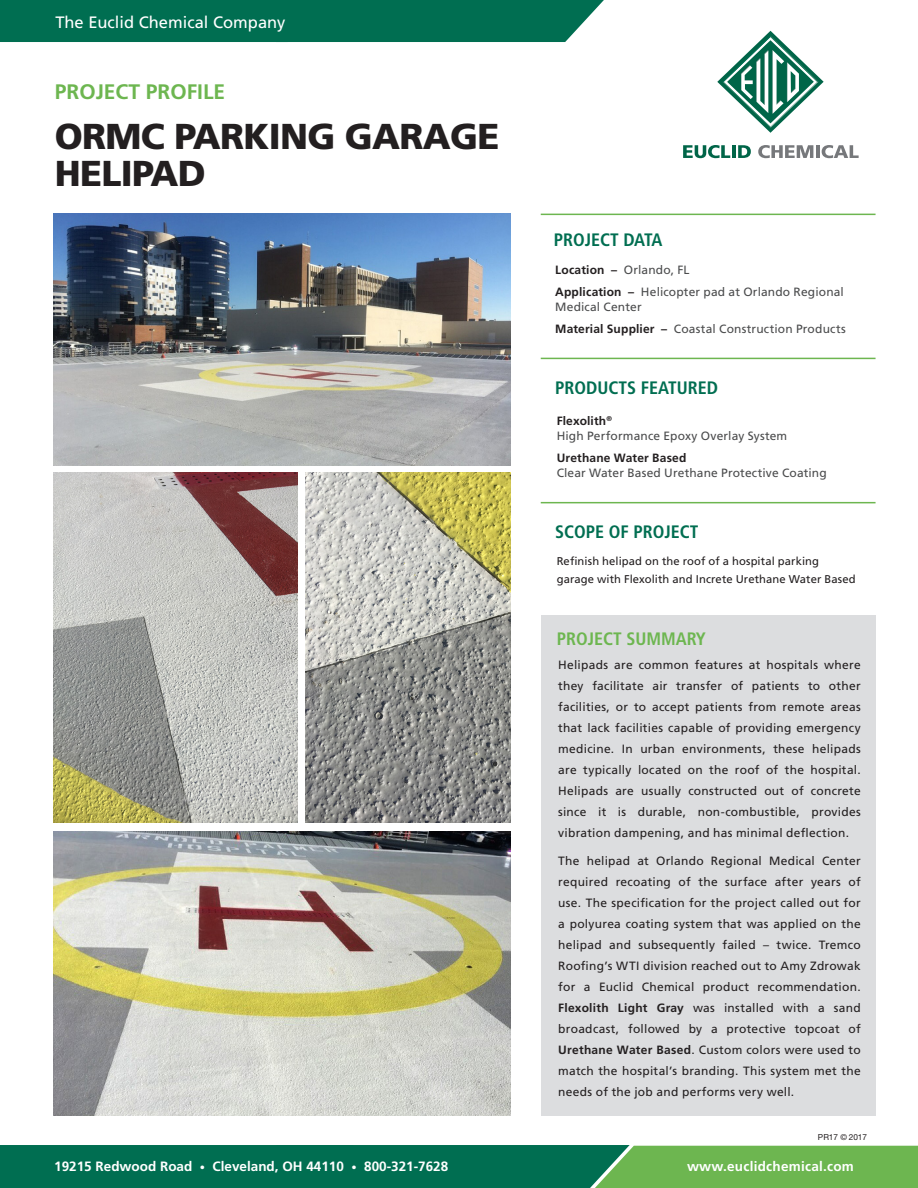
<style>
.page{position:relative;width:918px;height:1188px;background:#fff}
.page>*{position:absolute;margin:0;border:0;box-sizing:border-box;transform-origin:0 0}
.t1{font:900 36px/37.5px "Frutiger LT Std";letter-spacing:-.02em;color:#231f20}
.t2{font:700 21px "Frutiger LT Std";color:#6db650}
.t3{font:700 condensed 18px "Frutiger LT Std";color:#006e51}
.t4{font:700 condensed 18px "Frutiger LT Std";color:#6db650}
.t5{font:16.5px "Frutiger LT Std";color:#fff}
.t6{font:700 13.5px "Frutiger LT Std";color:#fff}
.t7{font:700 13.5px "Frutiger LT Std";letter-spacing:.02em;color:#fff}
.t8{font:12px/21px "Frutiger LT Std";letter-spacing:.025em;color:#231f20;text-align:justify}
.t9{font:12px/15px "Frutiger LT Std";letter-spacing:.01em;color:#4b4c4d}
.t10{font:700 12px "Frutiger LT Std";letter-spacing:.01em;color:#231f20}
.t11{font:11.25px/18px "Frutiger LT Std";letter-spacing:.01em;color:#231f20}
.t12{font:8.25px "Helvetica Neue LT Std";color:#231f20}
.s1{font-weight:700;color:#231f20}
.s2{font-weight:700}
.s3{font-size:10.5px}
</style>
<div class="page">
<svg style="left:717px;top:31px;width:107px;height:102px"></svg>
<svg style="left:683px;top:145px;width:47px;height:13px"></svg>
<hr style="left:732px;top:145px;width:4px;height:13px;background:#006548">
<svg style="left:738px;top:145px;width:13px;height:13px"></svg>
<svg style="left:758px;top:145px;width:55px;height:13px"></svg>
<hr style="left:816px;top:145px;width:4px;height:13px;background:#76787b">
<svg style="left:822px;top:145px;width:37px;height:13px"></svg>
<div style="left:0;top:0;width:604px;height:42px;background:#006e51"></div>
<svg style="left:0;top:1145px;width:918px;height:43px;background:#258652"></svg>
<div style="left:541px;top:615px;width:335px;height:501px;background:#dcdddf"></div>
<hr style="left:541px;top:214px;width:335px;height:1px;background:#6db650">
<hr style="left:541px;top:358px;width:335px;height:1px;background:#6db650">
<hr style="left:541px;top:502px;width:335px;height:1px;background:#6db650">
<img style="left:54px;top:214px;width:457px;height:251px">
<img style="left:54px;top:831px;width:457px;height:285px">
<img style="left:54px;top:472px;width:244px;height:351px">
<img style="left:306px;top:472px;width:205px;height:351px">
<h3 class="t5" style="left:55px;top:13px;width:232px">The Euclid Chemical Company</h3>
<p class="t2" style="left:55px;top:80px;width:172px">PROJECT PROFILE</p>
<p class="t1" style="left:55px;top:117px;width:446px">ORMC PARKING GARAGE<br>HELIPAD</p>
<p class="t3" style="left:554px;top:229px;width:110px">PROJECT DATA</p>
<p class="t9" style="left:555px;top:263px;width:136px"><span class="s1">Location –</span> Orlando, FL</p>
<p class="t9" style="left:555px;top:284px;width:290px"><span class="s1">Application –</span> Helicopter pad at Orlando Regional<br>Medical Center</p>
<p class="t9" style="left:555px;top:321px;width:292px"><span class="s1">Material Supplier –</span> Coastal Construction Products</p>
<p class="t3" style="left:555px;top:377px;width:165px">PRODUCTS FEATURED</p>
<p class="t10" style="left:557px;top:414px;width:57px">Flexolith<sup>®</sup></p>
<p class="t9" style="left:557px;top:429px;width:232px">High Performance Epoxy Overlay System</p>
<p class="t9" style="left:557px;top:450px;width:272px"><span class="s1">Urethane Water Based<br></span>Clear Water Based Urethane Protective Coating</p>
<p class="t3" style="left:555px;top:521px;width:145px">SCOPE OF PROJECT</p>
<p class="t11" style="left:557px;top:552px;width:301px">Refinish helipad on the roof of a hospital parking garage with Flexolith and Increte Urethane Water Based</p>
<p class="t4" style="left:557px;top:628px;width:151px">PROJECT SUMMARY</p>
<p class="t8" style="left:558px;top:655px;width:304px">Helipads are common features at hospitals where they facilitate air transfer of patients to other facilities, or to accept patients from remote areas that lack facilities capable of providing emergency medicine. In urban environments, these helipads are typically located on the roof of the hospital.<br>Helipads are usually constructed out of concrete since it is durable, non-combustible, provides vibration dampening, and has minimal deflection.</p>
<p class="t8" style="left:558px;top:851px;width:304px">The helipad at Orlando Regional Medical Center required recoating of the surface after years of use. The specification for the project called out for a polyurea coating system that was applied on the helipad and subsequently failed – twice. Tremco Roofing’s WTI division reached out to Amy Zdrowak for a Euclid Chemical product recommendation.<br><span class="s2">Flexolith Light Gray</span> was installed with a sand broadcast, followed by a protective topcoat of <span class="s2">Urethane Water Based</span>. Custom colors were used to match the hospital’s branding. This system met the needs of the job and performs very well.</p>
<p class="t12" style="left:818px;top:1132px;width:51px">PR17 © 2017</p>
<p class="t6" style="left:54px;top:1158px;width:395px">19215 Redwood Road <span class="s3">•</span> Cleveland, OH 44110 <span class="s3">•</span> 800-321-7628</p>
<p class="t7" style="left:687px;top:1158px;width:168px">www.euclidchemical.com</p>
</div>
